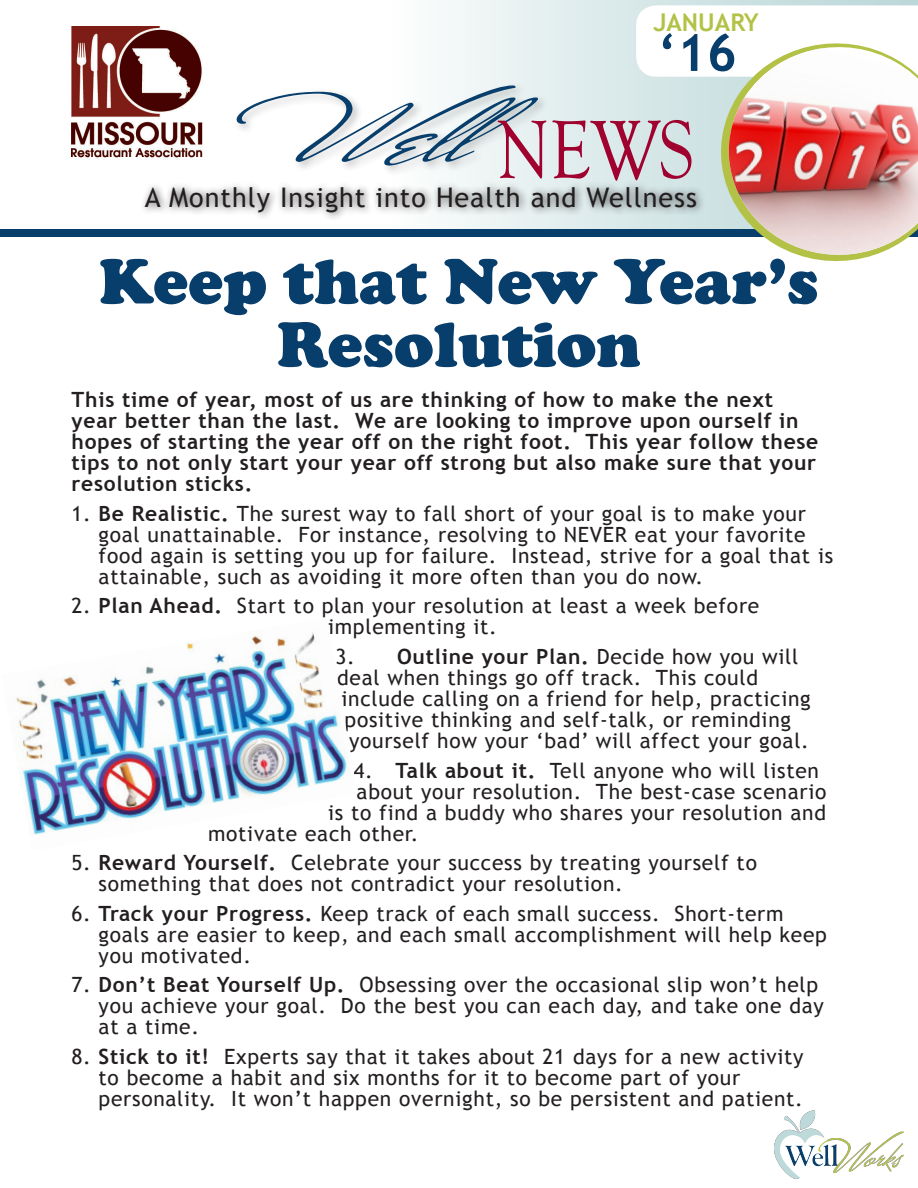
<style>
.page{position:relative;width:918px;height:1188px;background:#fff}
.page>*{position:absolute;margin:0;border:0;box-sizing:border-box;transform-origin:0 0}
.t1{font:900 66px/63px "Cooper";color:#083e6b;text-align:center}
.t2{font:700 51.45px "Trebuchet MS";color:#083e6b}
.t3{font:27px "Trebuchet MS";letter-spacing:.035em;color:#231f20}
.t4{font:700 24.45px "Trebuchet MS";color:#b3c246}
.t5{font:21px/21px "Trebuchet MS";letter-spacing:.035em;color:#231f20}
.Italic-9pt{font:700 21px/21px "Trebuchet MS";letter-spacing:.035em;color:#231f20}
.s1{font-weight:700}
</style>
<div class="page">
<div style="left:392px;top:0;width:526px;height:229px;background:linear-gradient(to right,#f9fbfb,#b8d5d6)"></div>
<svg style="left:636px;top:5px;width:282px;height:72px"></svg>
<div style="left:140px;top:181px;width:565px;height:40px;background:#231f20;opacity:.75"></div>
<div style="left:0;top:229px;width:918px;height:8px;background:#083e6b"></div>
<svg style="left:705px;top:28px;width:213px;height:201px;fill:#cfe3e3"></svg>
<svg style="left:713px;top:32px;width:205px;height:16px"></svg>
<img style="left:713px;top:48px;width:205px;height:214px">
<div style="left:233px;top:82px;width:316px;height:95px;background:#231f20;opacity:.28"></div>
<svg style="left:237px;top:85px;width:454px;height:96px"></svg>
<img style="left:775px;top:1110px;width:128px;height:69px">
<img style="left:16px;top:633px;width:331px;height:202px">
<img style="left:72px;top:26px;width:130px;height:134px">
<p class="t4" style="left:653px;top:7px;width:107px">JANUARY</p>
<p class="t2" style="left:658px;top:21px;width:81px">‘16</p>
<p class="t3" style="left:145px;top:181px;width:554px">A Monthly Insight into Health and Wellness</p>
<p class="t1" style="left:99px;top:250px;width:721px">Keep that New Year’s<br>Resolution</p>
<p class="Italic-9pt" style="left:72px;top:389px;width:748px">This time of year, most of us are thinking of how to make the next year better than the last. We are looking to improve upon ourself in hopes of starting the year off on the right foot. This year follow these tips to not only start your year off strong but also make sure that your resolution sticks.</p>
<p class="t5" style="left:99px;top:503px;width:736px;text-indent:-27px">1. <span class="s1">Be Realistic.</span> The surest way to fall short of your goal is to make your goal unattainable. For instance, resolving to NEVER eat your favorite food again is setting you up for failure. Instead, strive for a goal that is attainable, such as avoiding it more often than you do now.</p>
<p class="t5" style="left:72px;top:596px;width:689px;text-align:center">2. <span class="s1">Plan Ahead.</span> Start to plan your resolution at least a week before implementing it.</p>
<p class="t5" style="left:336px;top:646px;width:464px">3. <span class="s1">Outline your Plan.</span> Decide how you will</p>
<p class="t5" style="left:337px;top:667px;width:422px">deal when things go off track. This could</p>
<p class="t5" style="left:342px;top:688px;width:471px">include calling on a friend for help, practicing</p>
<p class="t5" style="left:345px;top:709px;width:448px">positive thinking and self-talk, or reminding</p>
<p class="t5" style="left:349px;top:730px;width:461px">yourself how your ‘bad’ will affect your goal.</p>
<p class="t5" style="left:354px;top:760px;width:467px">4. <span class="s1">Talk about it.</span> Tell anyone who will listen</p>
<p class="t5" style="left:357px;top:781px;width:471px">about your resolution. The best-case scenario</p>
<p class="t5" style="left:328px;top:802px;width:500px">is to find a buddy who shares your resolution and</p>
<p class="t5" style="left:208px;top:823px;width:212px">motivate each other.</p>
<p class="t5" style="left:99px;top:853px;width:660px;text-indent:-27px">5. <span class="s1">Reward Yourself.</span> Celebrate your success by treating yourself to something that does not contradict your resolution.</p>
<p class="t5" style="left:99px;top:903px;width:730px;text-indent:-27px">6. <span class="s1">Track your Progress.</span> Keep track of each small success. Short-term goals are easier to keep, and each small accomplishment will help keep you motivated.</p>
<p class="t5" style="left:99px;top:975px;width:727px;text-indent:-27px">7. <span class="s1">Don’t Beat Yourself Up.</span> Obsessing over the occasional slip won’t help you achieve your goal. Do the best you can each day, and take one day at a time.</p>
<p class="t5" style="left:99px;top:1046px;width:707px;text-indent:-27px">8. <span class="s1">Stick to it!</span> Experts say that it takes about 21 days for a new activity to become a habit and six months for it to become part of your personality. It won’t happen overnight, so be persistent and patient.</p>
</div>
